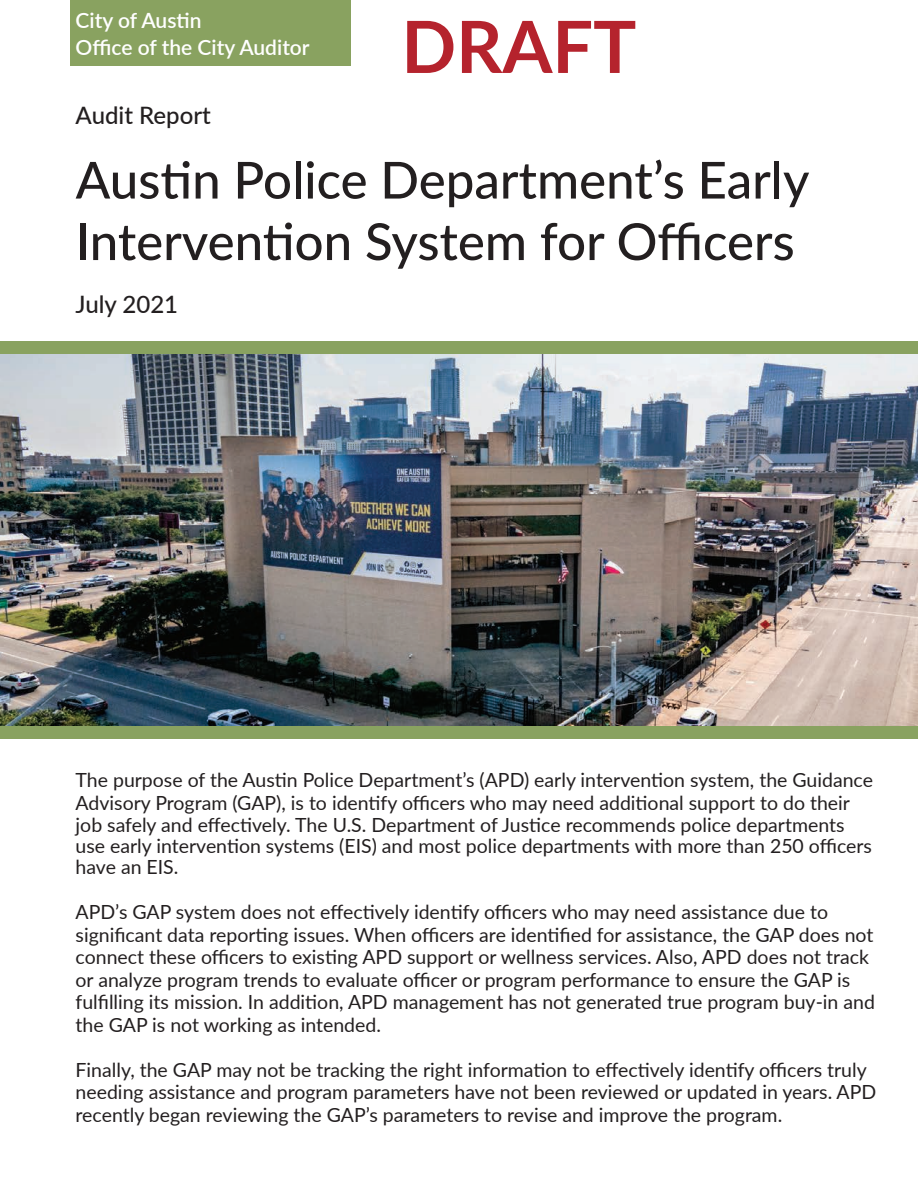
<style>
.page{position:relative;width:918px;height:1188px;background:#fff}
.page>*{position:absolute;margin:0;border:0;box-sizing:border-box;transform-origin:0 0}
.t1{font:700 72px "Lato";color:#b5232d}
.t2{font:500 51px/61.5px "Lato";color:#231f20}
.t3{font:500 24px "Lato";color:#231f20}
.t4{font:600 21px/27px "Lato";color:#fff}
.t5{font:19.5px/22.5px "Lato";color:#231f20}
</style>
<div class="page">
<div style="left:0;top:341px;width:918px;height:398px;background:#89a260"></div>
<img style="left:0;top:354px;width:918px;height:371px">
<div style="left:70px;top:0;width:281px;height:66px;background:#89a260"></div>
<p class="t4" style="left:76px;top:6px;width:236px">City of Austin<br>Office of the City Auditor</p>
<p class="t3" style="left:76px;top:98px;width:137px">Audit Report</p>
<h1 class="t1" style="left:401px;top:-6px;width:236px">DRAFT</h1>
<h2 class="t2" style="left:76px;top:147px;width:735px">Austin Police Department’s Early<br>Intervention System for Officers</h2>
<p class="t3" style="left:76px;top:287px;width:104px">July 2021</p>
<p class="t5" style="left:76px;top:768px;width:799px;line-height:21.8px">The purpose of the Austin Police Department’s (APD) early intervention system, the Guidance Advisory Program (GAP), is to identify officers who may need additional support to do their job safely and effectively. The U.S. Department of Justice recommends police departments use early intervention systems (EIS) and most police departments with more than 250 officers have an EIS.</p>
<p class="t5" style="left:76px;top:900px;width:801px">APD’s GAP system does not effectively identify officers who may need assistance due to significant data reporting issues. When officers are identified for assistance, the GAP does not connect these officers to existing APD support or wellness services. Also, APD does not track or analyze program trends to evaluate officer or program performance to ensure the GAP is fulfilling its mission. In addition, APD management has not generated true program buy-in and the GAP is not working as intended.</p>
<p class="t5" style="left:76px;top:1057px;width:802px">Finally, the GAP may not be tracking the right information to effectively identify officers truly needing assistance and program parameters have not been reviewed or updated in years. APD recently began reviewing the GAP’s parameters to revise and improve the program.</p>
</div>
